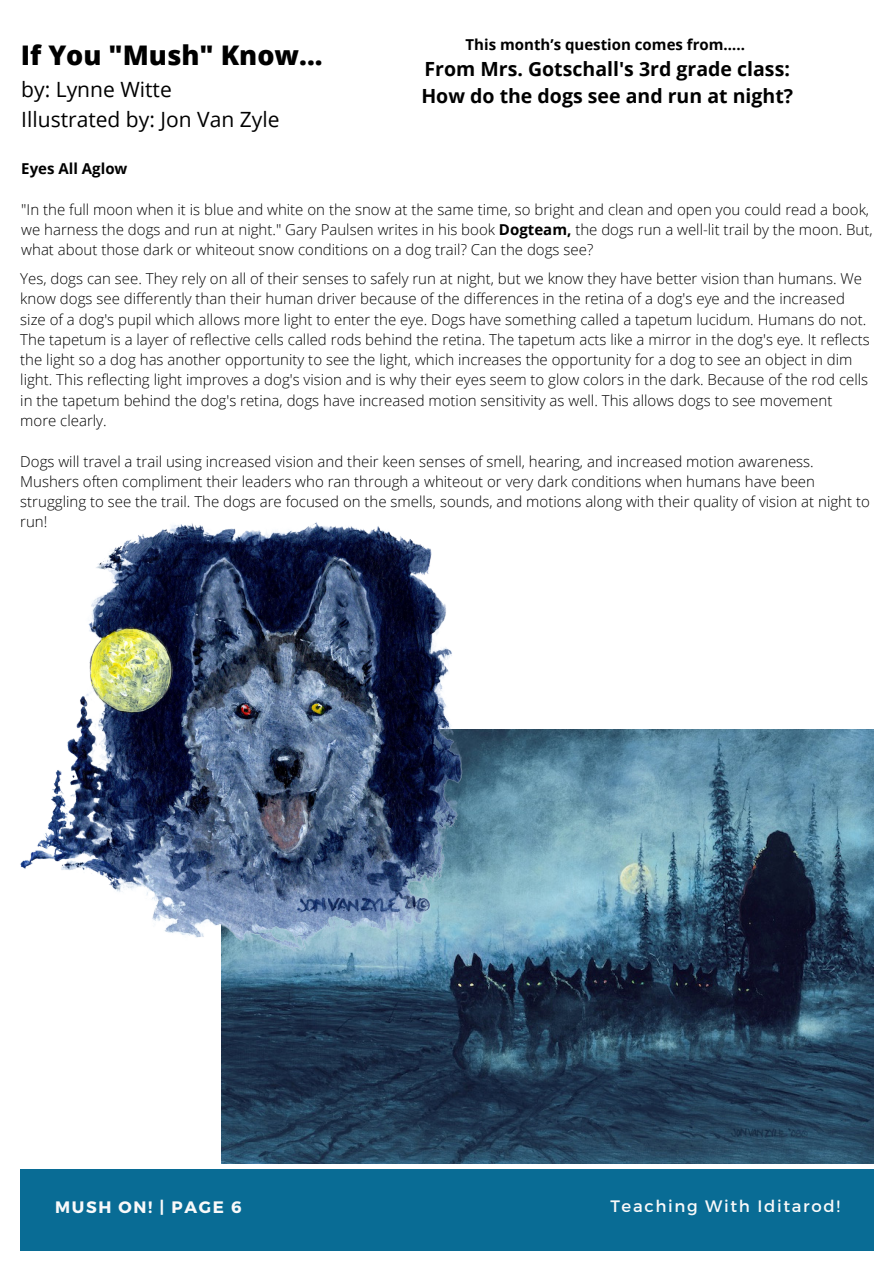
<style>
.page{position:relative;width:894px;height:1264px;background:#fff}
.page>*{position:absolute;margin:0;border:0;box-sizing:border-box;transform-origin:0 0}
.t1{font:800 27px "Open Sans";color:#000}
.t2{font:21px "Open Sans";color:#000}
.t3{font:700 19.5px "Open Sans";color:#000}
.t4{font:16.5px "Montserrat";letter-spacing:.1em;color:#fafafa}
.t5{font:700 16.5px "Montserrat";letter-spacing:.1em;color:#fafafa}
.t6{font:300 15px/20.2px "Open Sans";color:#000}
.t7{font:700 15px "Open Sans";color:#000}
.s1{font-weight:700}
</style>
<div class="page">
<div style="left:20px;top:1169px;width:853px;height:81px;background:#096c95"></div>
<img style="left:221px;top:729px;width:652px;height:433px">
<img style="left:20px;top:522px;width:753px;height:460px">
<p class="t7" style="left:465px;top:34px;width:281px">This month’s question comes from…..</p>
<p class="t3" style="left:424px;top:55px;width:367px">From Mrs. Gotschall's 3rd grade class:</p>
<p class="t3" style="left:421px;top:82px;width:373px">How do the dogs see and run at night?</p>
<p class="t1" style="left:21px;top:36px;width:303px">If You "Mush" Know...</p>
<p class="t2" style="left:21px;top:75px;width:152px">by: Lynne Witte</p>
<p class="t2" style="left:21px;top:104px;width:259px">Illustrated by: Jon Van Zyle</p>
<p class="t7" style="left:21px;top:158px;width:108px">Eyes All Aglow</p>
<p class="t6" style="left:21px;top:199px;width:852px">"In the full moon when it is blue and white on the snow at the same time, so bright and clean and open you could read a book, we harness the dogs and run at night." Gary Paulsen writes in his book <span class="s1">Dogteam,</span> the dogs run a well-lit trail by the moon. But, what about those dark or whiteout snow conditions on a dog trail? Can the dogs see?</p>
<p class="t6" style="left:20px;top:268px;width:850px">Yes, dogs can see. They rely on all of their senses to safely run at night, but we know they have better vision than humans. We know dogs see differently than their human driver because of the differences in the retina of a dog's eye and the increased size of a dog's pupil which allows more light to enter the eye. Dogs have something called a tapetum lucidum. Humans do not.<br>The tapetum is a layer of reflective cells called rods behind the retina. The tapetum acts like a mirror in the dog's eye. It reflects the light so a dog has another opportunity to see the light, which increases the opportunity for a dog to see an object in dim light. This reflecting light improves a dog's vision and is why their eyes seem to glow colors in the dark. Because of the rod cells in the tapetum behind the dog's retina, dogs have increased motion sensitivity as well. This allows dogs to see movement more clearly.</p>
<p class="t6" style="left:20px;top:450px;width:850px">Dogs will travel a trail using increased vision and their keen senses of smell, hearing, and increased motion awareness.<br>Mushers often compliment their leaders who ran through a whiteout or very dark conditions when humans have been struggling to see the trail. The dogs are focused on the smells, sounds, and motions along with their quality of vision at night to run!</p>
<p class="t5" style="left:55px;top:1196px;width:188px">MUSH ON! | PAGE 6</p>
<p class="t4" style="left:610px;top:1195px;width:231px">Teaching With Iditarod!</p>
</div>
